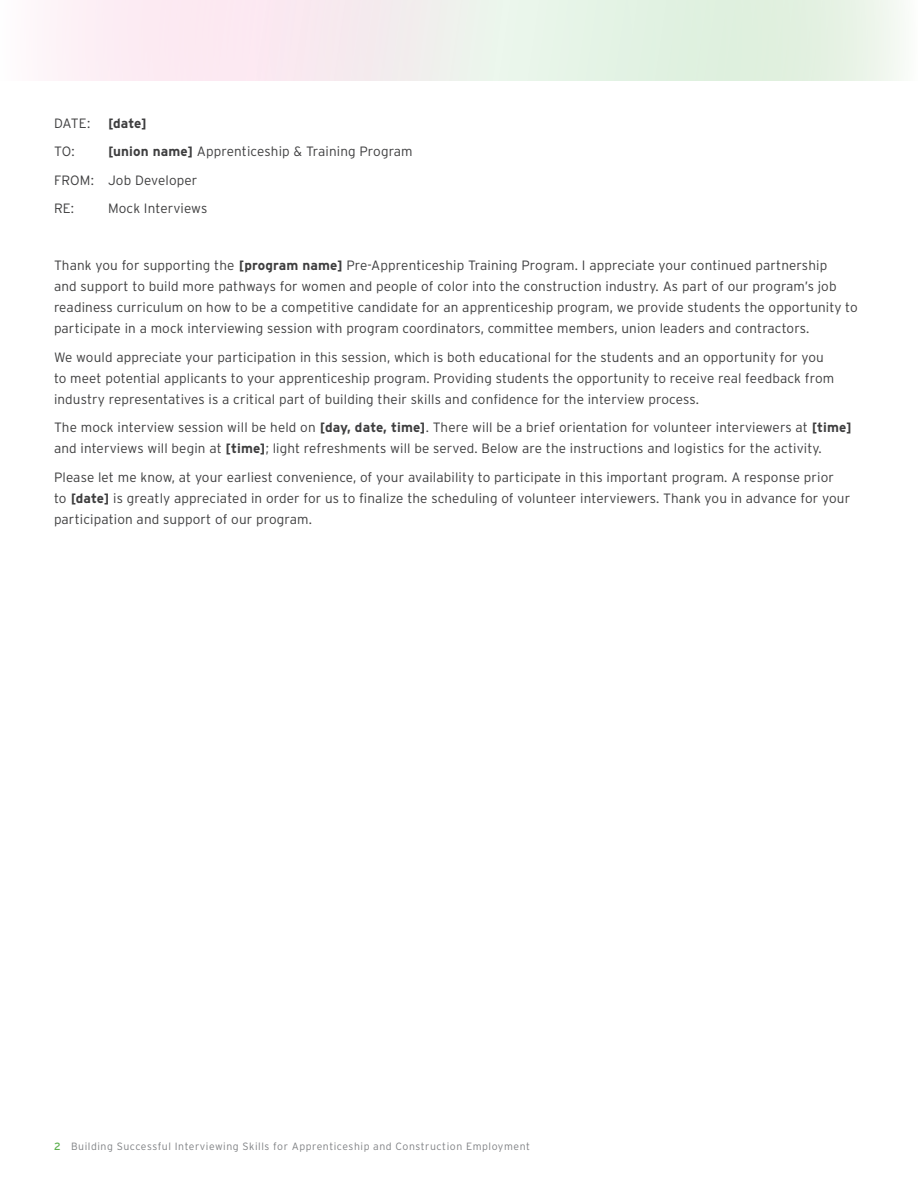
<style>
.page{position:relative;width:918px;height:1188px;background:#fff}
.page>*{position:absolute;margin:0;border:0;box-sizing:border-box;transform-origin:0 0}
.copy{font:300 13.5px/21px "Interstate";letter-spacing:.01em;color:#3e3e3f}
.copy-2{font:700 13.5px "Interstate";color:#3e3e3f}
.Discussion{font:300 10.5px "Interstate";letter-spacing:.05em;color:#808285}
.s1{font-weight:700}
.s2{font-weight:400;color:#5db04f}
</style>
<div class="page">
<svg style="left:49px;top:0;width:853px;height:80px;background:#eeefea"></svg>
<p class="copy" style="left:54px;top:113px;width:38px">DATE:</p>
<p class="copy-2" style="left:108px;top:116px;width:40px">[date]</p>
<p class="copy" style="left:54px;top:141px;width:22px">TO:</p>
<p class="copy" style="left:108px;top:141px;width:306px"><span class="s1">[union name]</span> Apprenticeship &amp; Training Program</p>
<p class="copy" style="left:54px;top:170px;width:145px">FROM: Job Developer</p>
<p class="copy" style="left:54px;top:198px;width:22px">RE:</p>
<p class="copy" style="left:108px;top:198px;width:101px">Mock Interviews</p>
<p class="copy" style="left:54px;top:255px;width:805px">Thank you for supporting the <span class="s1">[program name]</span> Pre-Apprenticeship Training Program. I appreciate your continued partnership<br>and support to build more pathways for women and people of color into the construction industry. As part of our program’s job readiness curriculum on how to be a competitive candidate for an apprenticeship program, we provide students the opportunity to participate in a mock interviewing session with program coordinators, committee members, union leaders and contractors.</p>
<p class="copy" style="left:54px;top:347px;width:782px">We would appreciate your participation in this session, which is both educational for the students and an opportunity for you to meet potential applicants to your apprenticeship program. Providing students the opportunity to receive real feedback from industry representatives is a critical part of building their skills and confidence for the interview process.</p>
<p class="copy" style="left:54px;top:417px;width:799px">The mock interview session will be held on <span class="s1">[day, date, time]</span>. There will be a brief orientation for volunteer interviewers at <span class="s1">[time] </span>and interviews will begin at <span class="s1">[time]</span>; light refreshments will be served. Below are the instructions and logistics for the activity.</p>
<p class="copy" style="left:54px;top:467px;width:798px">Please let me know, at your earliest convenience, of your availability to participate in this important program. A response prior<br>to <span class="s1">[date]</span> is greatly appreciated in order for us to finalize the scheduling of volunteer interviewers. Thank you in advance for your participation and support of our program.</p>
<p class="Discussion" style="left:54px;top:1140px;width:478px"><span class="s2">2</span> Building Successful Interviewing Skills for Apprenticeship and Construction Employment</p>
</div>
